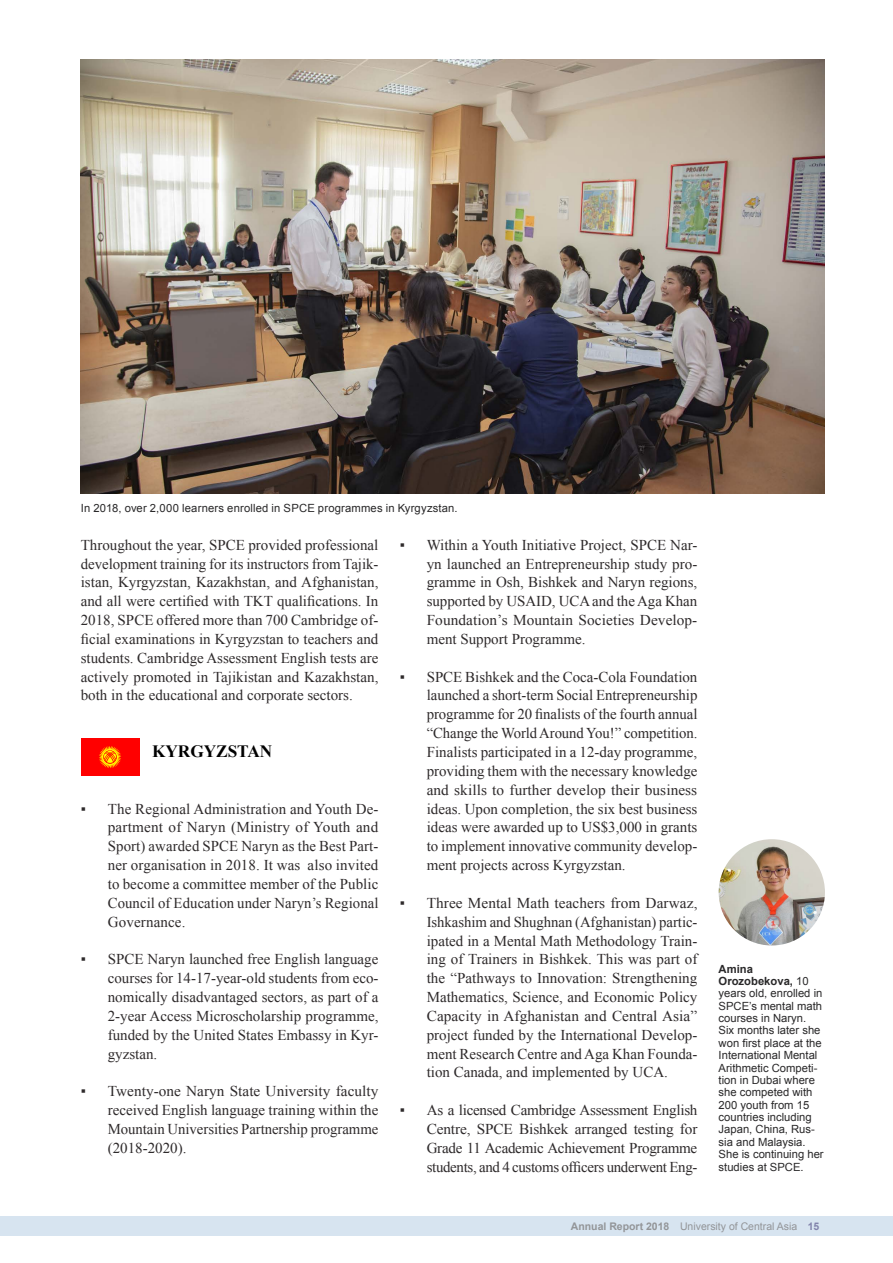
<style>
.page{position:relative;width:893px;height:1263px;background:#fff}
.page>*{position:absolute;margin:0;border:0;box-sizing:border-box;transform-origin:0 0}
.t1{font:700 17.25px "Times New Roman";color:#000}
.t2{font:15px/18.9px "Times New Roman";color:#2e2a2b;text-align:justify}
.t3{font:11.25px/12.5px "Arial";color:#292829}
.t4{font:10.5px "Arial";color:#939598}
.s1{font-family:"Arial"}
.s2{font-weight:700}
.s3{font-weight:700;color:#8284ac}
</style>
<div class="page">
<div style="left:81px;top:738px;width:58px;height:38px;background:#f00"></div>
<svg style="left:99px;top:746px;width:22px;height:22px"></svg>
<img style="left:81px;top:60px;width:744px;height:433px">
<img style="left:719px;top:839px;width:106px;height:106px;border-radius:53px">
<div style="left:0;top:1216px;width:893px;height:19px;background:#d7e4f0"></div>
<p class="t3" style="left:81px;top:502px;width:378px">In 2018, over 2,000 learners enrolled in SPCE programmes in Kyrgyzstan.</p>
<p class="t2" style="left:81px;top:535px;width:299px">Throughout the year, SPCE provided professional development training for its instructors from Tajik&shy;istan, Kyrgyzstan, Kazakhstan, and Afghanistan, and all were certified with TKT qualifications. In 2018, SPCE offered more than 700 Cambridge of&shy;ficial examinations in Kyrgyzstan to teachers and students. Cambridge Assessment English tests are actively promoted in Tajikistan and Kazakhstan, both in the educational and corporate sectors.</p>
<p class="t1" style="left:152px;top:739px;width:122px">KYRGYZSTAN</p>
<p class="t2" style="left:108px;top:799px;width:272px;text-indent:-27px"><span class="s1">▪</span> The Regional Administration and Youth De&shy;partment of Naryn (Ministry of Youth and Sport) awarded SPCE Naryn as the Best Part&shy;ner organisation in 2018. It was also invited to become a committee member of the Public Council of Education under Naryn’s Regional Governance.</p>
<p class="t2" style="left:108px;top:950px;width:272px;text-indent:-27px"><span class="s1">▪</span> SPCE Naryn launched free English language courses for 14-17-year-old students from eco&shy;nomically disadvantaged sectors, as part of a 2-year Access Microscholarship programme, funded by the United States Embassy in Kyr&shy;gyzstan.</p>
<p class="t2" style="left:108px;top:1081px;width:272px;text-indent:-27px"><span class="s1">▪</span> Twenty-one Naryn State University faculty received English language training within the Mountain Universities Partnership programme (2018-2020).</p>
<p class="t2" style="left:427px;top:535px;width:272px;text-indent:-27px"><span class="s1">▪</span> Within a Youth Initiative Project, SPCE Nar&shy;yn launched an Entrepreneurship study pro&shy;gramme in Osh, Bishkek and Naryn regions, supported by USAID, UCA and the Aga Khan Foundation’s Mountain Societies Develop&shy;ment Support Programme.</p>
<p class="t2" style="left:427px;top:667px;width:272px;text-indent:-27px"><span class="s1">▪</span> SPCE Bishkek and the Coca-Cola Foundation launched a short-term Social Entrepreneurship programme for 20 finalists of the fourth annual “Change the World Around You!” competition.<br>Finalists participated in a 12-day programme, providing them with the necessary knowledge and skills to further develop their business ideas. Upon completion, the six best business ideas were awarded up to US$3,000 in grants to implement innovative community develop&shy;ment projects across Kyrgyzstan.</p>
<p class="t2" style="left:427px;top:893px;width:272px;text-indent:-27px"><span class="s1">▪</span> Three Mental Math teachers from Darwaz, Ishkashim and Shughnan (Afghanistan) partic&shy;ipated in a Mental Math Methodology Train&shy;ing of Trainers in Bishkek. This was part of the “Pathways to Innovation: Strengthening Mathematics, Science, and Economic Policy Capacity in Afghanistan and Central Asia” project funded by the International Develop&shy;ment Research Centre and Aga Khan Founda&shy;tion Canada, and implemented by UCA.</p>
<p class="t2" style="left:427px;top:1100px;width:272px;text-indent:-27px"><span class="s1">▪</span> As a licensed Cambridge Assessment English Centre, SPCE Bishkek arranged testing for Grade 11 Academic Achievement Programme students, and 4 customs officers underwent Eng-</p>
<p class="t3" style="left:719px;top:962px;width:107px"><span class="s2">Amina<br>Orozobekova,</span> 10 years old, enrolled in<br>SPCE’s mental math courses in Naryn.<br>Six months later she won first place at the<br>International Mental<br>Arithmetic Competi&shy;tion in Dubai where she competed with<br>200 youth from 15 countries including<br>Japan, China, Rus&shy;sia and Malaysia.<br>She is continuing her studies at SPCE.</p>
<p class="t4" style="left:571px;top:1219px;width:250px"><span class="s2">Annual Report 2018</span> University of Central Asia <span class="s3">15</span></p>
</div>
